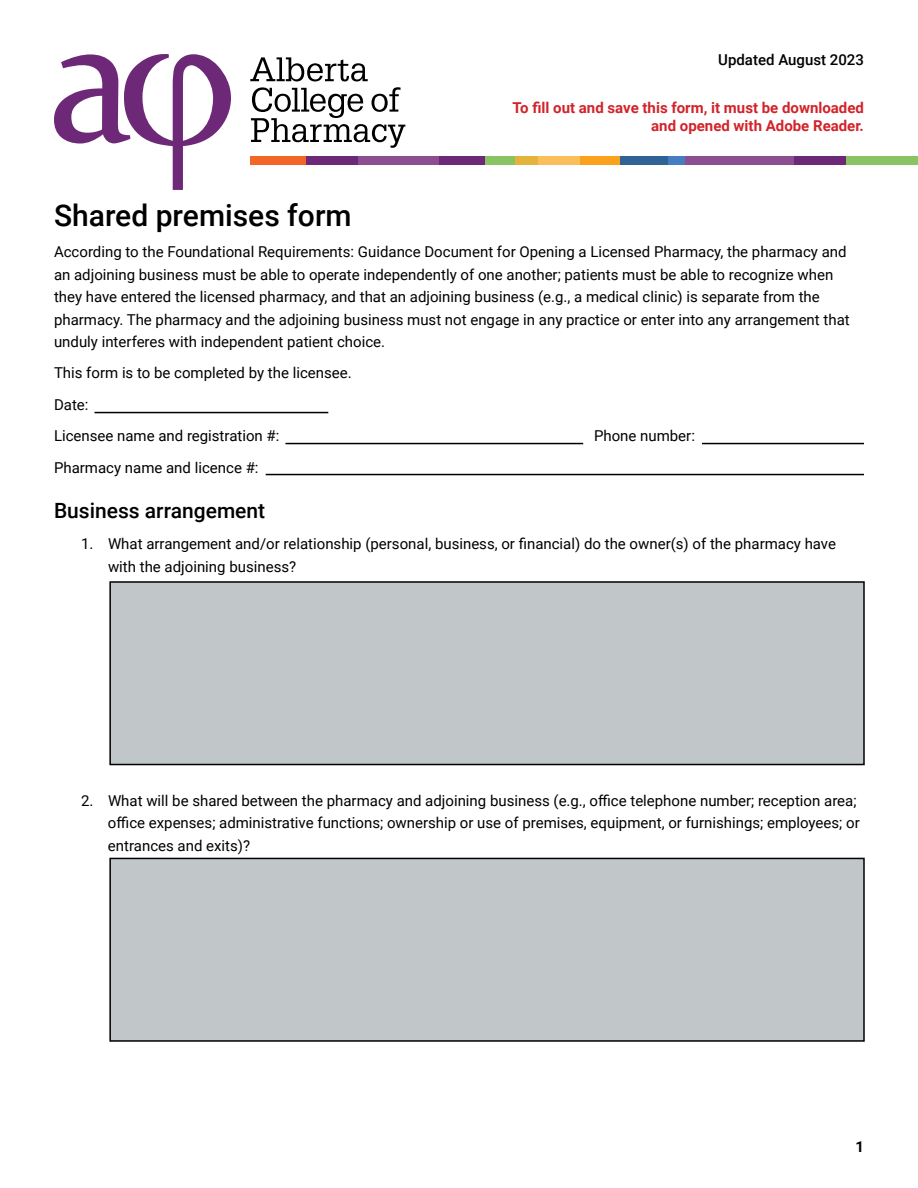
<style>
.page{position:relative;width:918px;height:1188px;background:#fff}
.page>*{position:absolute;margin:0;border:0;box-sizing:border-box;transform-origin:0 0}
.t1{font:500 30px "Roboto";color:#000}
.t2{font:500 21px "Roboto";color:#000}
.t3{font:15px/22.5px "Roboto";color:#000}
.t4{font:700 15px/18px "Roboto";color:#d2232a;text-align:right}
.t5{font:500 15px "Roboto";color:#000}
.t6{font:700 15px "Roboto";color:#000}
</style>
<div class="page">
<svg style="left:250px;top:57px;width:118px;height:24px"></svg>
<svg style="left:251px;top:87px;width:154px;height:61px"></svg>
<svg style="left:54px;top:54px;width:177px;height:136px"></svg>
<div style="left:251px;top:156px;width:55px;height:8px;background:#f26727"></div>
<div style="left:306px;top:156px;width:52px;height:8px;background:#6d2977"></div>
<div style="left:358px;top:156px;width:81px;height:8px;background:#8b4f91"></div>
<div style="left:439px;top:156px;width:46px;height:8px;background:#6d2977"></div>
<div style="left:485px;top:156px;width:30px;height:8px;background:#89c364"></div>
<div style="left:515px;top:156px;width:23px;height:8px;background:#e4b33b"></div>
<div style="left:538px;top:156px;width:43px;height:8px;background:#fabf5b"></div>
<div style="left:581px;top:156px;width:39px;height:8px;background:#faa21b"></div>
<div style="left:620px;top:156px;width:49px;height:8px;background:#316296"></div>
<div style="left:669px;top:156px;width:16px;height:8px;background:#447dc0"></div>
<div style="left:685px;top:156px;width:109px;height:8px;background:#8b4f91"></div>
<div style="left:794px;top:156px;width:53px;height:8px;background:#6d2977"></div>
<div style="left:847px;top:156px;width:71px;height:8px;background:#89c364"></div>
<hr style="left:94px;top:412px;width:234px;height:1px;background:#000">
<hr style="left:285px;top:443px;width:298px;height:1px;background:#000">
<hr style="left:702px;top:443px;width:162px;height:1px;background:#000">
<hr style="left:266px;top:474px;width:598px;height:1px;background:#000">
<div style="left:110px;top:582px;width:754px;height:183px;background:#c1c6c8"></div>
<div style="left:109px;top:581px;width:756px;height:184px;border:2px solid #000"></div>
<div style="left:110px;top:858px;width:754px;height:183px;background:#c1c6c8"></div>
<div style="left:109px;top:858px;width:756px;height:184px;border:2px solid #000"></div>
<p class="t5" style="left:718px;top:49px;width:147px">Updated August 2023</p>
<p class="t4" style="left:512px;top:98px;width:353px">To fill out and save this form, it must be downloaded and opened with Adobe Reader.</p>
<h1 class="t1" style="left:54px;top:194px;width:299px">Shared premises form</h1>
<p class="t3" style="left:54px;top:240px;width:797px">According to the Foundational Requirements: Guidance Document for Opening a Licensed Pharmacy, the pharmacy and an adjoining business must be able to operate independently of one another; patients must be able to recognize when they have entered the licensed pharmacy, and that an adjoining business (e.g., a medical clinic) is separate from the pharmacy. The pharmacy and the adjoining business must not engage in any practice or enter into any arrangement that unduly interferes with independent patient choice.</p>
<p class="t3" style="left:54px;top:357px;width:299px;line-height:31.5px">This form is to be completed by the licensee.<br>Date:<br>Licensee name and registration #:</p>
<p class="t3" style="left:594px;top:424px;width:102px">Phone number:</p>
<p class="t3" style="left:54px;top:456px;width:206px">Pharmacy name and licence #:</p>
<h2 class="t2" style="left:54px;top:496px;width:213px">Business arrangement</h2>
<p class="t3" style="left:108px;top:532px;width:730px;text-indent:-27px">1. What arrangement and/or relationship (personal, business, or financial) do the owner(s) of the pharmacy have with the adjoining business?</p>
<p class="t3" style="left:108px;top:789px;width:753px;text-indent:-27px">2. What will be shared between the pharmacy and adjoining business (e.g., office telephone number; reception area; office expenses; administrative functions; ownership or use of premises, equipment, or furnishings; employees; or entrances and exits)?</p>
<p class="t6" style="left:855px;top:1136px;width:10px">1</p>
</div>
